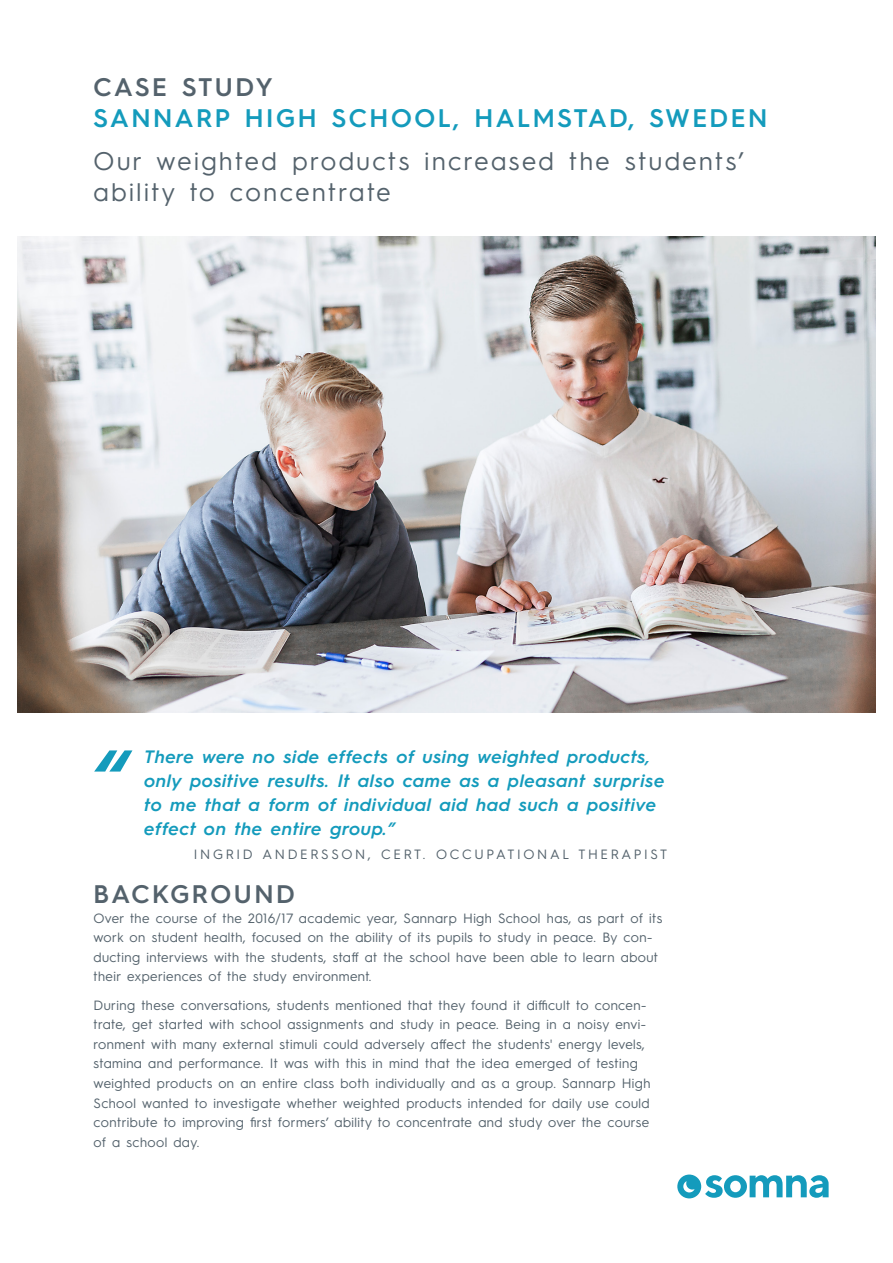
<style>
.page{position:relative;width:893px;height:1263px;background:#fff}
.page>*{position:absolute;margin:0;border:0;box-sizing:border-box;transform-origin:0 0}
.t1{font:italic 600 85.5px "Hurme Geometric Sans 3";color:#149bbc}
.t2{font:25.5px/30.6px "Hurme Geometric Sans 3";letter-spacing:.1em;color:#54626c}
.t3{font:600 25.5px "Hurme Geometric Sans 3";letter-spacing:.1em;color:#149bbc}
.t4{font:600 25.5px "Hurme Geometric Sans 3";letter-spacing:.1em;color:#54626c}
.t5{font:italic 600 18px/24px "Hurme Geometric Sans 3";letter-spacing:.04em;color:#149bbc}
.t6{font:13.5px/19.5px "Hurme Geometric Sans 3";letter-spacing:.03em;color:#54626c}
.t7{font:13.5px "Hurme Geometric Sans 3";letter-spacing:.2em;color:#54626c}
</style>
<div class="page">
<img style="left:17px;top:236px;width:859px;height:476px">
<div style="left:677px;top:1174px;width:24px;height:24px;background:#149bbc;border-radius:50%"></div>
<svg style="left:683px;top:1181px;width:11px;height:11px"></svg>
<svg style="left:705px;top:1175px;width:124px;height:23px"></svg>
<p class="t4" style="left:94px;top:69px;width:181px">CASE STUDY</p>
<p class="t3" style="left:94px;top:100px;width:675px">SANNARP HIGH SCHOOL, HALMSTAD, SWEDEN</p>
<p class="t2" style="left:94px;top:145px;width:651px">Our weighted products increased the students’ ability to concentrate</p>
<p class="t1" style="left:91px;top:720px;width:36px">“</p>
<p class="t5" style="left:145px;top:743px;width:521px">There were no side effects of using weighted products, only positive results. It also came as a pleasant surprise to me that a form of individual aid had such a positive effect on the entire group.”</p>
<p class="t7" style="left:194px;top:844px;width:475px">INGRID ANDERSSON, CERT. OCCUPATIONAL THERAPIST</p>
<p class="t4" style="left:94px;top:877px;width:203px">BACKGROUND</p>
<p class="t6" style="left:94px;top:907px;width:570px">Over the course of the 2016/17 academic year, Sannarp High School has, as part of its work on student health, focused on the ability of its pupils to study in peace. By con&shy;ducting interviews with the students, staff at the school have been able to learn about their experiences of the study environment.</p>
<p class="t6" style="left:94px;top:994px;width:558px">During these conversations, students mentioned that they found it difficult to concen&shy;trate, get started with school assignments and study in peace. Being in a noisy envi&shy;ronment with many external stimuli could adversely affect the students' energy levels, stamina and performance. It was with this in mind that the idea emerged of testing weighted products on an entire class both individually and as a group. Sannarp High School wanted to investigate whether weighted products intended for daily use could contribute to improving first formers’ ability to concentrate and study over the course of a school day.</p>
</div>
